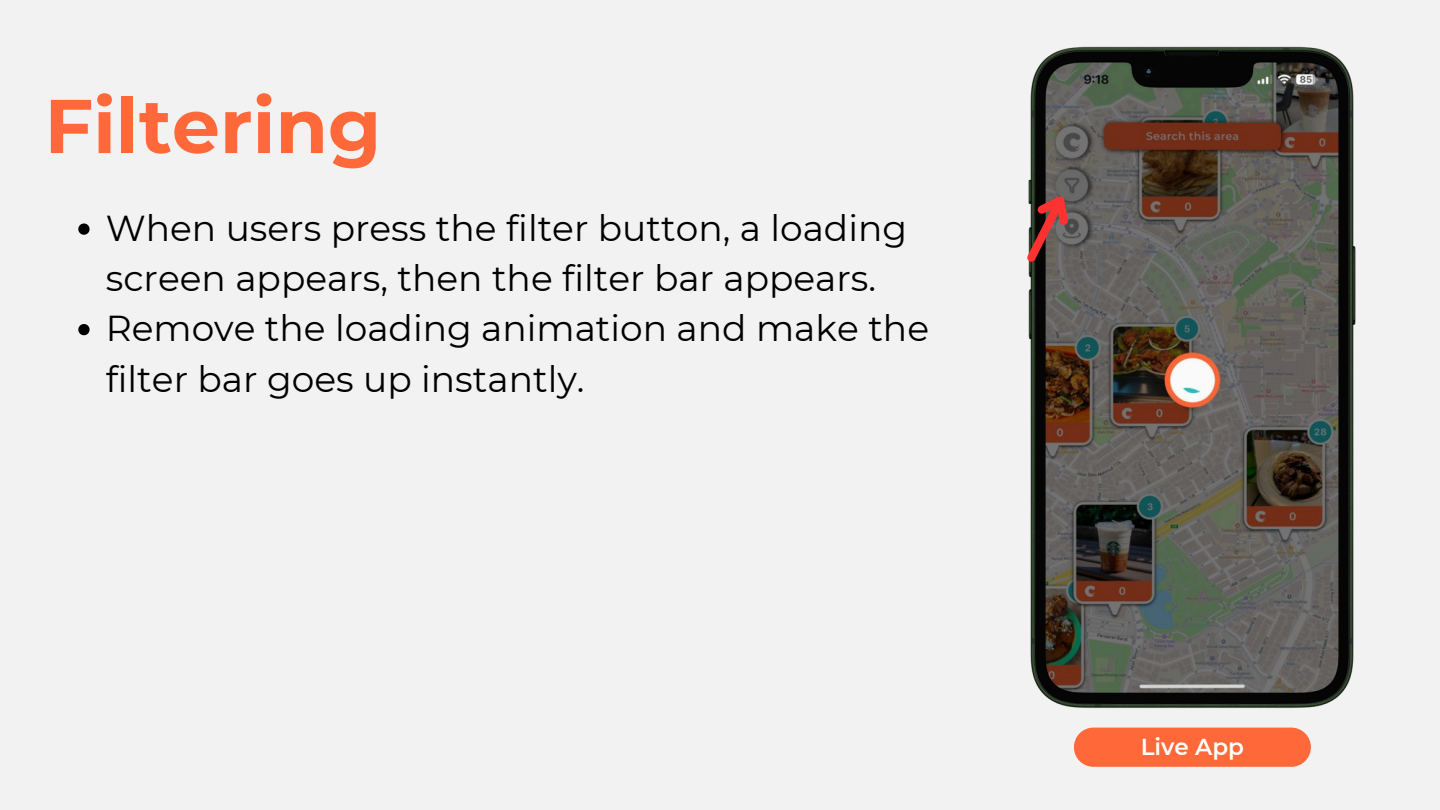
<style>
.page{position:relative;width:1440px;height:810px;background:#f2f2f2}
.page>*{position:absolute;margin:0;border:0;box-sizing:border-box;transform-origin:0 0}
.t1{font:700 76px "Montserrat";color:#ff6839}
.t2{font:36px/50.2px "Montserrat";color:#000}
.t3{font:600 23px "Montserrat";color:#fff}
</style>
<div class="page">
<div style="left:1074px;top:728px;width:237px;height:39px;background:#ff6839"></div>
<img style="left:1028px;top:46px;width:328px;height:662px">
<svg style="left:78px;top:224px;width:12px;height:11px"></svg>
<svg style="left:78px;top:324px;width:12px;height:11px"></svg>
<svg style="left:1027px;top:177px;width:61px;height:92px;background:#6f504e"></svg>
<p class="t1" style="left:45px;top:79px;width:338px">Filtering</p>
<p class="t2" style="left:106px;top:203px;width:803px">When users press the filter button, a loading screen appears, then the filter bar appears.</p>
<p class="t2" style="left:106px;top:303px;width:825px">Remove the loading animation and make the filter bar goes up instantly.</p>
<h1 class="t3" style="left:1141px;top:733px;width:105px">Live App</h1>
</div>
